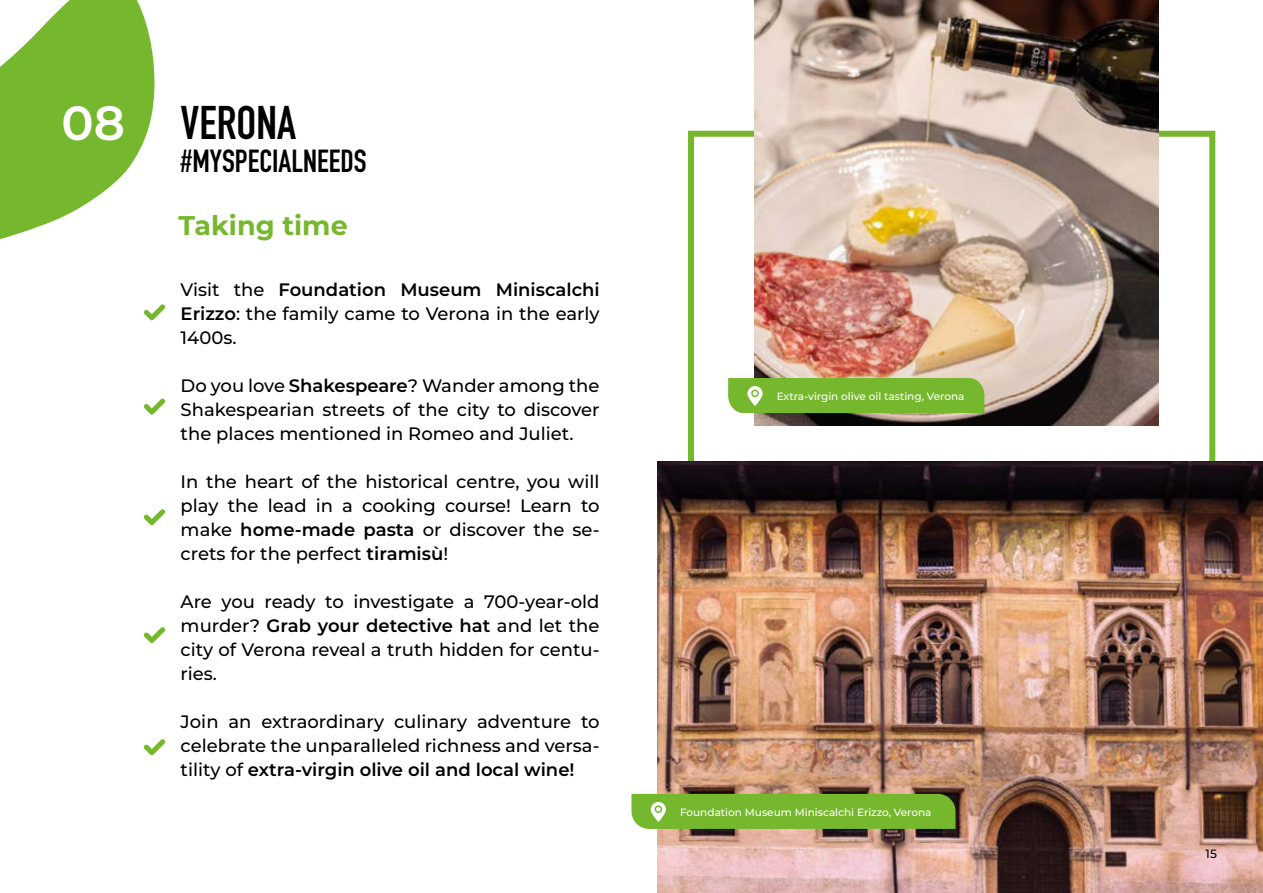
<style>
.page{position:relative;width:1263px;height:893px;background:#fff}
.page>*{position:absolute;margin:0;border:0;box-sizing:border-box;transform-origin:0 0}
.t1{font:600 48px "Montserrat";color:#fff}
.t2{font:700 46.5px "DIN Condensed";color:#000}
.t3{font:700 31.5px "DIN Condensed";color:#000}
.t4{font:700 27px "Montserrat";color:#76b82d}
.t5{font:500 18px/24px "Montserrat";color:#000;text-align:justify}
.t6{font:500 12px "Montserrat";color:#000}
.t7{font:500 10.5px "Montserrat";color:#fff}
.s1{font-weight:600}
</style>
<div class="page">
<svg style="left:0;top:0;width:155px;height:239px"></svg>
<svg style="left:144px;top:304px;width:21px;height:16px"></svg>
<svg style="left:144px;top:399px;width:21px;height:15px"></svg>
<svg style="left:144px;top:509px;width:21px;height:16px"></svg>
<svg style="left:144px;top:627px;width:21px;height:16px"></svg>
<svg style="left:144px;top:739px;width:21px;height:16px"></svg>
<img style="left:657px;top:461px;width:606px;height:432px">
<img style="left:755px;top:0;width:403px;height:425px">
<div style="left:728px;top:378px;width:256px;height:35px;background:#76b82d"></div>
<div style="left:631px;top:794px;width:324px;height:35px;background:#76b82d"></div>
<h1 class="t1" style="left:62px;top:89px;width:65px">08</h1>
<h2 class="t2" style="left:181px;top:92px;width:117px">VERONA</h2>
<h3 class="t3" style="left:181px;top:140px;width:187px">#MYSPECIALNEEDS</h3>
<h3 class="t4" style="left:179px;top:206px;width:171px">Taking time</h3>
<p class="t5" style="left:181px;top:277px;width:420px">Visit the <span class="s1">Foundation Museum Miniscalchi Erizzo</span>: the family came to Verona in the early 1400s.</p>
<p class="t5" style="left:181px;top:373px;width:420px">Do you love <span class="s1">Shakespeare</span>? Wander among the Shakespearian streets of the city to discover the places mentioned in Romeo and Juliet.</p>
<p class="t5" style="left:181px;top:469px;width:420px">In the heart of the historical centre, you will play the lead in a cooking course! Learn to make <span class="s1">home-made pasta</span> or discover the se&shy;crets for the perfect <span class="s1">tiramisù</span>!</p>
<p class="t5" style="left:181px;top:589px;width:420px">Are you ready to investigate a 700-year-old murder? <span class="s1">Grab your detective hat</span> and let the city of Verona reveal a truth hidden for centu&shy;ries.</p>
<p class="t5" style="left:181px;top:709px;width:420px">Join an extraordinary culinary adventure to celebrate the unparalleled richness and versa&shy;tility of <span class="s1">extra-virgin olive oil and local wine!</span></p>
<p class="t7" style="left:777px;top:389px;width:189px">Extra-virgin olive oil tasting, Verona</p>
<p class="t7" style="left:680px;top:805px;width:253px">Foundation Museum Miniscalchi Erizzo, Verona</p>
<p class="t6" style="left:1205px;top:845px;width:13px">15</p>
</div>
